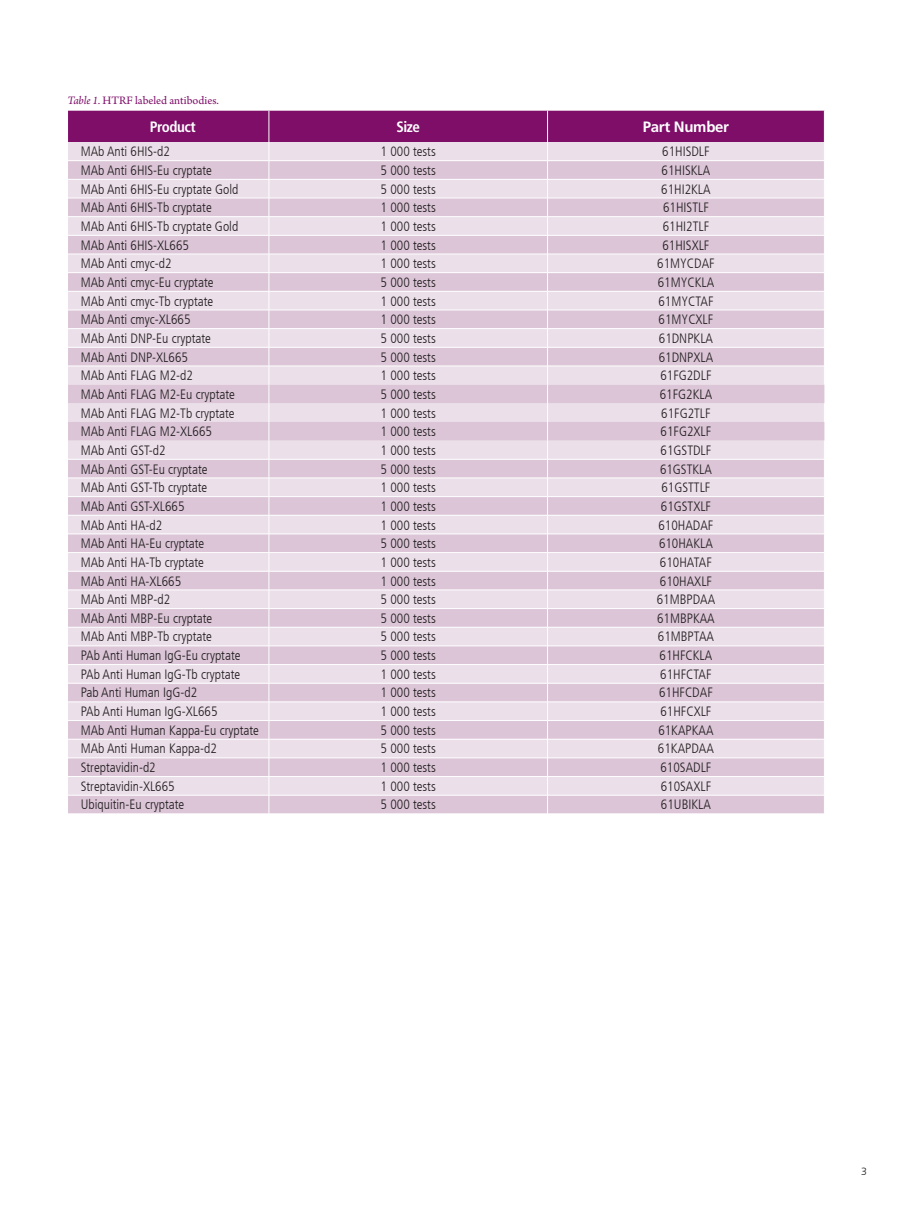
<style>
.page{position:relative;width:918px;height:1215px;background:#fff}
.page>*{position:absolute;margin:0;border:0;box-sizing:border-box;transform-origin:0 0}
.t1{font:700 condensed 15px "Frutiger LT Com";letter-spacing:-.03em;color:#fff}
.t2{font:700 15px "Frutiger LT Std";letter-spacing:-.02em;color:#fff}
.t3{font:300 condensed 13.5px "Frutiger LT Com";color:#231f20}
.t4{font:12px "Arno Pro";color:#7f0e69}
.t5{font:300 10.5px "Frutiger LT Com";color:#231f20}
.s1{font-style:italic}
</style>
<div class="page">
<svg style="left:68px;top:111px;width:757px;height:703px;background:#dfcbdc"></svg>
<hr style="left:68px;top:366px;width:201px;height:1px;background:#fff">
<hr style="left:269px;top:366px;width:279px;height:1px;background:#fff">
<hr style="left:548px;top:366px;width:277px;height:1px;background:#fff">
<p class="t4" style="left:68px;top:93px;width:153px"><span class="s1">Table 1.</span> HTRF labeled antibodies.</p>
<p class="t1" style="left:150px;top:118px;width:47px">Product</p>
<p class="t1" style="left:396px;top:118px;width:25px">Size</p>
<p class="t2" style="left:643px;top:118px;width:88px">Part Number</p>
<p class="t3" style="left:81px;top:144px;width:91px">MAb Anti 6HIS-d2</p>
<p class="t3" style="left:381px;top:144px;width:57px">1 000 tests</p>
<p class="t3" style="left:662px;top:144px;width:49px">61HISDLF</p>
<p class="t3" style="left:81px;top:163px;width:133px">MAb Anti 6HIS-Eu cryptate</p>
<p class="t3" style="left:381px;top:163px;width:57px">5 000 tests</p>
<p class="t3" style="left:662px;top:163px;width:50px">61HISKLA</p>
<p class="t3" style="left:81px;top:181px;width:159px">MAb Anti 6HIS-Eu cryptate Gold</p>
<p class="t3" style="left:381px;top:181px;width:57px">5 000 tests</p>
<p class="t3" style="left:661px;top:181px;width:51px">61HI2KLA</p>
<p class="t3" style="left:81px;top:200px;width:132px">MAb Anti 6HIS-Tb cryptate</p>
<p class="t3" style="left:381px;top:200px;width:57px">1 000 tests</p>
<p class="t3" style="left:663px;top:200px;width:47px">61HISTLF</p>
<p class="t3" style="left:81px;top:219px;width:159px">MAb Anti 6HIS-Tb cryptate Gold</p>
<p class="t3" style="left:381px;top:219px;width:57px">1 000 tests</p>
<p class="t3" style="left:663px;top:219px;width:48px">61HI2TLF</p>
<p class="t3" style="left:81px;top:237px;width:110px">MAb Anti 6HIS-XL665</p>
<p class="t3" style="left:381px;top:237px;width:57px">1 000 tests</p>
<p class="t3" style="left:662px;top:237px;width:48px">61HISXLF</p>
<p class="t3" style="left:81px;top:256px;width:92px">MAb Anti cmyc-d2</p>
<p class="t3" style="left:381px;top:256px;width:57px">1 000 tests</p>
<p class="t3" style="left:657px;top:256px;width:59px">61MYCDAF</p>
<p class="t3" style="left:81px;top:275px;width:134px">MAb Anti cmyc-Eu cryptate</p>
<p class="t3" style="left:381px;top:275px;width:57px">5 000 tests</p>
<p class="t3" style="left:658px;top:275px;width:58px">61MYCKLA</p>
<p class="t3" style="left:81px;top:293px;width:134px">MAb Anti cmyc-Tb cryptate</p>
<p class="t3" style="left:381px;top:293px;width:57px">1 000 tests</p>
<p class="t3" style="left:658px;top:293px;width:57px">61MYCTAF</p>
<p class="t3" style="left:81px;top:312px;width:111px">MAb Anti cmyc-XL665</p>
<p class="t3" style="left:381px;top:312px;width:57px">1 000 tests</p>
<p class="t3" style="left:659px;top:312px;width:56px">61MYCXLF</p>
<p class="t3" style="left:81px;top:331px;width:132px">MAb Anti DNP-Eu cryptate</p>
<p class="t3" style="left:381px;top:331px;width:57px">5 000 tests</p>
<p class="t3" style="left:659px;top:331px;width:56px">61DNPKLA</p>
<p class="t3" style="left:81px;top:349px;width:109px">MAb Anti DNP-XL665</p>
<p class="t3" style="left:381px;top:349px;width:57px">5 000 tests</p>
<p class="t3" style="left:659px;top:349px;width:56px">61DNPXLA</p>
<p class="t3" style="left:81px;top:368px;width:114px">MAb Anti FLAG M2-d2</p>
<p class="t3" style="left:381px;top:368px;width:57px">1 000 tests</p>
<p class="t3" style="left:660px;top:368px;width:53px">61FG2DLF</p>
<p class="t3" style="left:81px;top:387px;width:156px">MAb Anti FLAG M2-Eu cryptate</p>
<p class="t3" style="left:381px;top:387px;width:57px">5 000 tests</p>
<p class="t3" style="left:660px;top:387px;width:54px">61FG2KLA</p>
<p class="t3" style="left:81px;top:405px;width:155px">MAb Anti FLAG M2-Tb cryptate</p>
<p class="t3" style="left:381px;top:405px;width:57px">1 000 tests</p>
<p class="t3" style="left:661px;top:405px;width:51px">61FG2TLF</p>
<p class="t3" style="left:81px;top:424px;width:133px">MAb Anti FLAG M2-XL665</p>
<p class="t3" style="left:381px;top:424px;width:57px">1 000 tests</p>
<p class="t3" style="left:661px;top:424px;width:52px">61FG2XLF</p>
<p class="t3" style="left:81px;top:443px;width:86px">MAb Anti GST-d2</p>
<p class="t3" style="left:381px;top:443px;width:57px">1 000 tests</p>
<p class="t3" style="left:661px;top:443px;width:52px">61GSTDLF</p>
<p class="t3" style="left:81px;top:461px;width:128px">MAb Anti GST-Eu cryptate</p>
<p class="t3" style="left:381px;top:461px;width:57px">5 000 tests</p>
<p class="t3" style="left:660px;top:461px;width:53px">61GSTKLA</p>
<p class="t3" style="left:81px;top:480px;width:128px">MAb Anti GST-Tb cryptate</p>
<p class="t3" style="left:381px;top:480px;width:57px">1 000 tests</p>
<p class="t3" style="left:661px;top:480px;width:50px">61GSTTLF</p>
<p class="t3" style="left:81px;top:498px;width:105px">MAb Anti GST-XL665</p>
<p class="t3" style="left:381px;top:498px;width:57px">1 000 tests</p>
<p class="t3" style="left:661px;top:498px;width:52px">61GSTXLF</p>
<p class="t3" style="left:81px;top:517px;width:83px">MAb Anti HA-d2</p>
<p class="t3" style="left:381px;top:517px;width:57px">1 000 tests</p>
<p class="t3" style="left:659px;top:517px;width:56px">610HADAF</p>
<p class="t3" style="left:81px;top:536px;width:125px">MAb Anti HA-Eu cryptate</p>
<p class="t3" style="left:381px;top:536px;width:57px">5 000 tests</p>
<p class="t3" style="left:659px;top:536px;width:55px">610HAKLA</p>
<p class="t3" style="left:81px;top:554px;width:125px">MAb Anti HA-Tb cryptate</p>
<p class="t3" style="left:381px;top:554px;width:57px">1 000 tests</p>
<p class="t3" style="left:660px;top:554px;width:53px">610HATAF</p>
<p class="t3" style="left:81px;top:573px;width:102px">MAb Anti HA-XL665</p>
<p class="t3" style="left:381px;top:573px;width:57px">1 000 tests</p>
<p class="t3" style="left:660px;top:573px;width:54px">610HAXLF</p>
<p class="t3" style="left:81px;top:592px;width:91px">MAb Anti MBP-d2</p>
<p class="t3" style="left:381px;top:592px;width:57px">5 000 tests</p>
<p class="t3" style="left:657px;top:592px;width:60px">61MBPDAA</p>
<p class="t3" style="left:81px;top:610px;width:133px">MAb Anti MBP-Eu cryptate</p>
<p class="t3" style="left:381px;top:610px;width:57px">5 000 tests</p>
<p class="t3" style="left:657px;top:610px;width:59px">61MBPKAA</p>
<p class="t3" style="left:81px;top:629px;width:133px">MAb Anti MBP-Tb cryptate</p>
<p class="t3" style="left:381px;top:629px;width:57px">5 000 tests</p>
<p class="t3" style="left:658px;top:629px;width:58px">61MBPTAA</p>
<p class="t3" style="left:81px;top:648px;width:161px">PAb Anti Human IgG-Eu cryptate</p>
<p class="t3" style="left:381px;top:648px;width:57px">5 000 tests</p>
<p class="t3" style="left:660px;top:648px;width:54px">61HFCKLA</p>
<p class="t3" style="left:81px;top:666px;width:161px">PAb Anti Human IgG-Tb cryptate</p>
<p class="t3" style="left:381px;top:666px;width:57px">1 000 tests</p>
<p class="t3" style="left:660px;top:666px;width:53px">61HFCTAF</p>
<p class="t3" style="left:81px;top:685px;width:118px">Pab Anti Human IgG-d2</p>
<p class="t3" style="left:381px;top:685px;width:57px">1 000 tests</p>
<p class="t3" style="left:659px;top:685px;width:55px">61HFCDAF</p>
<p class="t3" style="left:81px;top:704px;width:138px">PAb Anti Human IgG-XL665</p>
<p class="t3" style="left:381px;top:704px;width:57px">1 000 tests</p>
<p class="t3" style="left:660px;top:704px;width:52px">61HFCXLF</p>
<p class="t3" style="left:81px;top:722px;width:180px">MAb Anti Human Kappa-Eu cryptate</p>
<p class="t3" style="left:381px;top:722px;width:57px">5 000 tests</p>
<p class="t3" style="left:658px;top:722px;width:57px">61KAPKAA</p>
<p class="t3" style="left:81px;top:741px;width:138px">MAb Anti Human Kappa-d2</p>
<p class="t3" style="left:381px;top:741px;width:57px">5 000 tests</p>
<p class="t3" style="left:658px;top:741px;width:57px">61KAPDAA</p>
<p class="t3" style="left:81px;top:760px;width:77px">Streptavidin-d2</p>
<p class="t3" style="left:381px;top:760px;width:57px">1 000 tests</p>
<p class="t3" style="left:661px;top:760px;width:52px">610SADLF</p>
<p class="t3" style="left:81px;top:778px;width:95px">Streptavidin-XL665</p>
<p class="t3" style="left:381px;top:778px;width:57px">1 000 tests</p>
<p class="t3" style="left:661px;top:778px;width:52px">610SAXLF</p>
<p class="t3" style="left:81px;top:797px;width:105px">Ubiquitin-Eu cryptate</p>
<p class="t3" style="left:381px;top:797px;width:57px">5 000 tests</p>
<p class="t3" style="left:661px;top:797px;width:51px">61UBIKLA</p>
<p class="t5" style="left:861px;top:1165px;width:7px">3</p>
</div>
